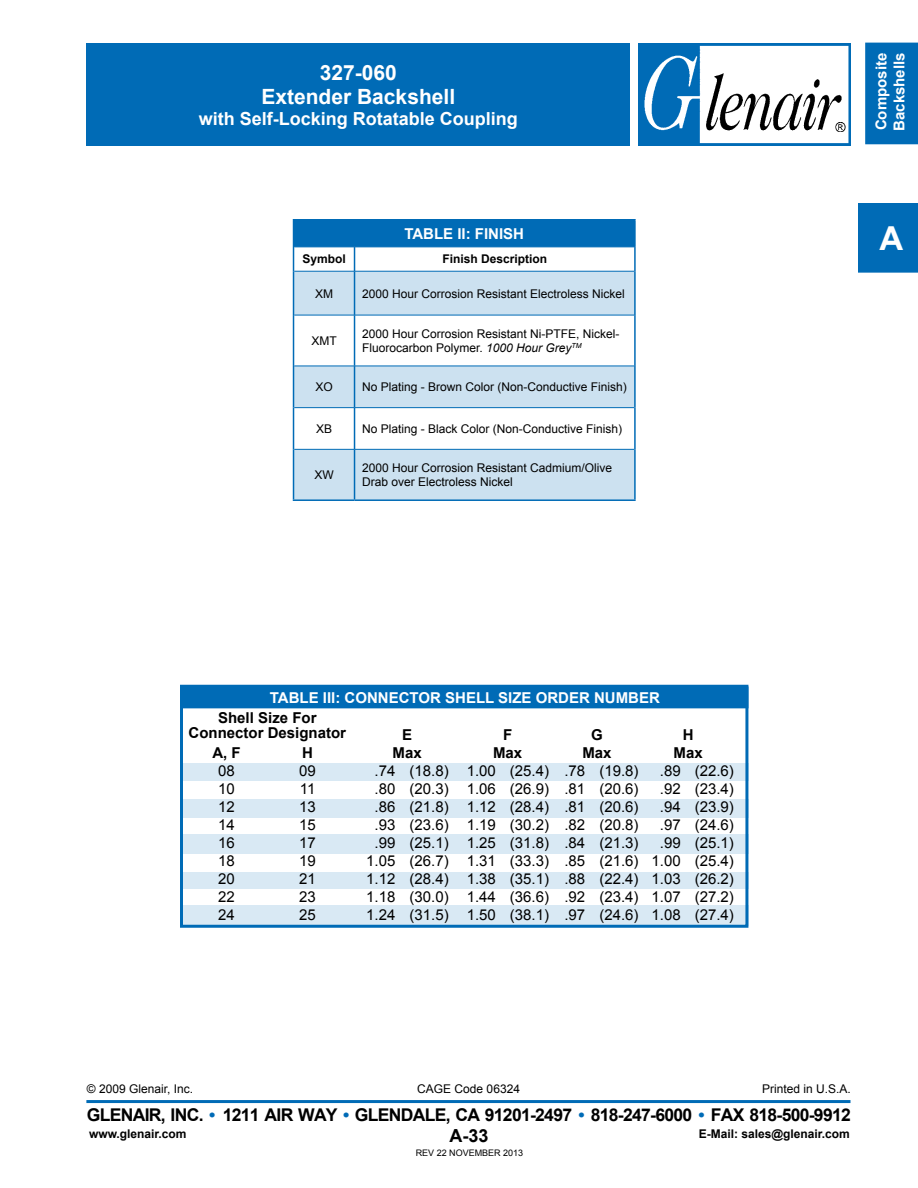
<style>
.page{position:relative;width:918px;height:1188px;background:#fff}
.page>*{position:absolute;margin:0;border:0;box-sizing:border-box;transform-origin:0 0}
.t1{font:700 33px "Arial";color:#fff}
.t2{font:700 21px/24px "Arial";color:#fff;text-align:center}
.t3{font:700 18px "Arial";color:#fff}
.t4{font:700 18px "Arial";color:#000}
.t5{font:700 17.55px "Arial";letter-spacing:-.04em;color:#000}
.t6{font:15px/18px "Arial";color:#000;text-align:justify}
.t7{font:700 15px/18px "Arial";color:#fff}
.t8{font:700 15px/18px "Arial";color:#000;text-align:center}
.t9{font:12px/14.4px "Arial";color:#000}
.t10{font:700 12px "Arial";color:#000}
.t11{font:9px "Arial";color:#000}
.s1{font-style:italic}
.s2{color:#006bb6}
</style>
<div class="page">
<div style="left:86px;top:43px;width:544px;height:103px;background:#006bb6"></div>
<div style="left:865px;top:43px;width:53px;height:101px;background:#006bb6"></div>
<img style="left:639px;top:43px;width:211px;height:103px">
<img style="left:707px;top:74px;width:138px;height:58px">
<hr style="left:86px;top:1100px;width:764px;height:3px;background:#006bb6">
<div style="left:858px;top:204px;width:60px;height:69px;background:#006bb6"></div>
<div style="left:180px;top:763px;width:568px;height:18px;background:#d9e9f4"></div>
<div style="left:180px;top:800px;width:568px;height:18px;background:#d9e9f4"></div>
<div style="left:180px;top:834px;width:568px;height:20px;background:#d9e9f4"></div>
<div style="left:180px;top:872px;width:568px;height:17px;background:#d9e9f4"></div>
<div style="left:180px;top:906px;width:568px;height:20px;background:#d9e9f4"></div>
<div style="left:180px;top:685px;width:568px;height:243px;border:3px solid #006bb6"></div>
<div style="left:183px;top:687px;width:565px;height:21px;background:#006bb6"></div>
<div style="left:182px;top:686px;width:566px;height:22px;border:2px solid #006bb6"></div>
<div style="left:294px;top:220px;width:341px;height:27px;background:#006bb6"></div>
<svg style="left:294px;top:248px;width:340px;height:23px"></svg>
<svg style="left:294px;top:272px;width:340px;height:227px;fill:#cce1f0"></svg>
<hr style="left:293px;top:219px;width:62px;height:1px;background:#006bb6">
<hr style="left:355px;top:219px;width:281px;height:1px;background:#006bb6">
<hr style="left:634px;top:221px;width:2px;height:26px;background:#006bb6">
<svg style="left:293px;top:221px;width:1px;height:50px"></svg>
<hr style="left:634px;top:247px;width:2px;height:24px;background:#006bb6">
<hr style="left:293px;top:271px;width:1px;height:44px;background:#006bb6">
<hr style="left:634px;top:271px;width:2px;height:44px;background:#006bb6">
<hr style="left:293px;top:315px;width:1px;height:51px;background:#006bb6">
<hr style="left:634px;top:315px;width:2px;height:51px;background:#006bb6">
<hr style="left:293px;top:366px;width:1px;height:42px;background:#006bb6">
<hr style="left:634px;top:366px;width:2px;height:42px;background:#006bb6">
<hr style="left:293px;top:408px;width:1px;height:41px;background:#006bb6">
<hr style="left:634px;top:408px;width:2px;height:41px;background:#006bb6">
<hr style="left:293px;top:449px;width:1px;height:50px;background:#006bb6">
<hr style="left:634px;top:449px;width:2px;height:50px;background:#006bb6">
<hr style="left:293px;top:499px;width:62px;height:2px;background:#006bb6">
<hr style="left:355px;top:499px;width:281px;height:2px;background:#006bb6">
<hr style="left:294px;top:247px;width:61px;height:1px;background:#006bb6">
<svg style="left:354px;top:248px;width:1px;height:23px"></svg>
<hr style="left:355px;top:247px;width:279px;height:1px;background:#006bb6">
<hr style="left:294px;top:271px;width:61px;height:1px;background:#006bb6">
<hr style="left:294px;top:315px;width:61px;height:1px;background:#006bb6">
<hr style="left:294px;top:366px;width:61px;height:1px;background:#006bb6">
<hr style="left:294px;top:407px;width:61px;height:1px;background:#006bb6">
<hr style="left:354px;top:271px;width:1px;height:44px;background:#006bb6">
<hr style="left:354px;top:315px;width:1px;height:51px;background:#006bb6">
<hr style="left:354px;top:366px;width:1px;height:41px;background:#006bb6">
<hr style="left:354px;top:408px;width:1px;height:41px;background:#006bb6">
<hr style="left:355px;top:271px;width:279px;height:1px;background:#006bb6">
<hr style="left:355px;top:315px;width:279px;height:1px;background:#006bb6">
<hr style="left:355px;top:366px;width:279px;height:1px;background:#006bb6">
<hr style="left:355px;top:407px;width:279px;height:1px;background:#006bb6">
<hr style="left:294px;top:449px;width:61px;height:1px;background:#006bb6">
<hr style="left:354px;top:450px;width:1px;height:49px;background:#006bb6">
<hr style="left:355px;top:449px;width:279px;height:1px;background:#006bb6">
<h2 class="t2" style="left:261px;top:61px;width:195px">327-060<br>Extender Backshell</h2>
<p class="t3" style="left:199px;top:106px;width:321px">with Self-Locking Rotatable Coupling</p>
<p class="t7" style="left:404px;top:225px;width:121px">TABLE II: FINISH</p>
<p class="t10" style="left:302px;top:251px;width:45px">Symbol</p>
<p class="t10" style="left:442px;top:251px;width:106px">Finish Description</p>
<p class="t9" style="left:315px;top:286px;width:19px">XM</p>
<p class="t9" style="left:362px;top:286px;width:264px">2000 Hour Corrosion Resistant Electroless Nickel</p>
<p class="t9" style="left:311px;top:334px;width:27px">XMT</p>
<p class="t9" style="left:362px;top:326px;width:259px">2000 Hour Corrosion Resistant Ni-PTFE, Nickel-<br>Fluorocarbon Polymer. <span class="s1">1000 Hour Grey</span><sup>TM</sup></p>
<p class="t9" style="left:315px;top:380px;width:19px">XO</p>
<p class="t9" style="left:362px;top:380px;width:266px">No Plating - Brown Color (Non-Conductive Finish)</p>
<p class="t9" style="left:316px;top:422px;width:18px">XB</p>
<p class="t9" style="left:362px;top:422px;width:262px">No Plating - Black Color (Non-Conductive Finish)</p>
<p class="t9" style="left:314px;top:468px;width:21px">XW</p>
<p class="t9" style="left:362px;top:460px;width:252px">2000 Hour Corrosion Resistant Cadmium/Olive<br>Drab over Electroless Nickel</p>
<p class="t7" style="left:873px;top:131px;width:80px;rotate:-90deg">Composite<br>Backshells</p>
<h1 class="t1" style="left:880px;top:217px;width:25px">A</h1>
<p class="t7" style="left:270px;top:689px;width:392px">TABLE III: CONNECTOR SHELL SIZE ORDER NUMBER</p>
<p class="t8" style="left:493px;top:726px;width:31px">F<br>Max</p>
<p class="t6" style="left:467px;top:762px;width:84px">1.00 (25.4)<br>1.06 (26.9)<br>1.12 (28.4)<br>1.19 (30.2)<br>1.25 (31.8)<br>1.31 (33.3)<br>1.38 (35.1)<br>1.44 (36.6)<br>1.50 (38.1)</p>
<p class="t8" style="left:189px;top:711px;width:159px;line-height:15px">Shell Size For<br>Connector Designator</p>
<p class="t8" style="left:582px;top:726px;width:31px">G<br>Max</p>
<p class="t6" style="left:564px;top:762px;width:76px">.78 (19.8) .81 (20.6) .81 (20.6) .82 (20.8) .84 (21.3) .85 (21.6) .88 (22.4) .92 (23.4) .97 (24.6)</p>
<p class="t8" style="left:393px;top:726px;width:31px">E<br>Max</p>
<p class="t6" style="left:366px;top:762px;width:84px;text-align:center">.74 (18.8) .80 (20.3) .86 (21.8) .93 (23.6) .99 (25.1)<br>1.05 (26.7)<br>1.12 (28.4)<br>1.18 (30.0)<br>1.24 (31.5)</p>
<p class="t8" style="left:674px;top:726px;width:31px">H<br>Max</p>
<p class="t6" style="left:652px;top:762px;width:84px;text-align:center">.89 (22.6) .92 (23.4) .94 (23.9) .97 (24.6) .99 (25.1)<br>1.00 (25.4)<br>1.03 (26.2)<br>1.07 (27.2)<br>1.08 (27.4)</p>
<p class="t8" style="left:302px;top:744px;width:12px">H</p>
<p class="t6" style="left:299px;top:762px;width:18px">09<br>11<br>13<br>15<br>17<br>19<br>21<br>23<br>25</p>
<p class="t8" style="left:212px;top:744px;width:30px">A, F</p>
<p class="t6" style="left:218px;top:762px;width:18px">08<br>10<br>12<br>14<br>16<br>18<br>20<br>22<br>24</p>
<p class="t9" style="left:87px;top:1082px;width:108px">© 2009 Glenair, Inc.</p>
<p class="t9" style="left:417px;top:1082px;width:104px">CAGE Code 06324</p>
<p class="t9" style="left:762px;top:1082px;width:90px">Printed in U.S.A.</p>
<p class="t10" style="left:89px;top:1126px;width:99px">www.glenair.com</p>
<p class="t10" style="left:699px;top:1126px;width:153px">E-Mail: sales@glenair.com</p>
<p class="t5" style="left:87px;top:1104px;width:766px">GLENAIR, INC. <span class="s2">•</span> 1211 AIR WAY <span class="s2">•</span> GLENDALE, CA 91201-2497 <span class="s2">•</span> 818-247-6000 <span class="s2">•</span> FAX 818-500-9912</p>
<p class="t4" style="left:450px;top:1124px;width:41px">A-33</p>
<p class="t11" style="left:416px;top:1146px;width:109px">REV 22 NOVEMBER 2013</p>
</div>
